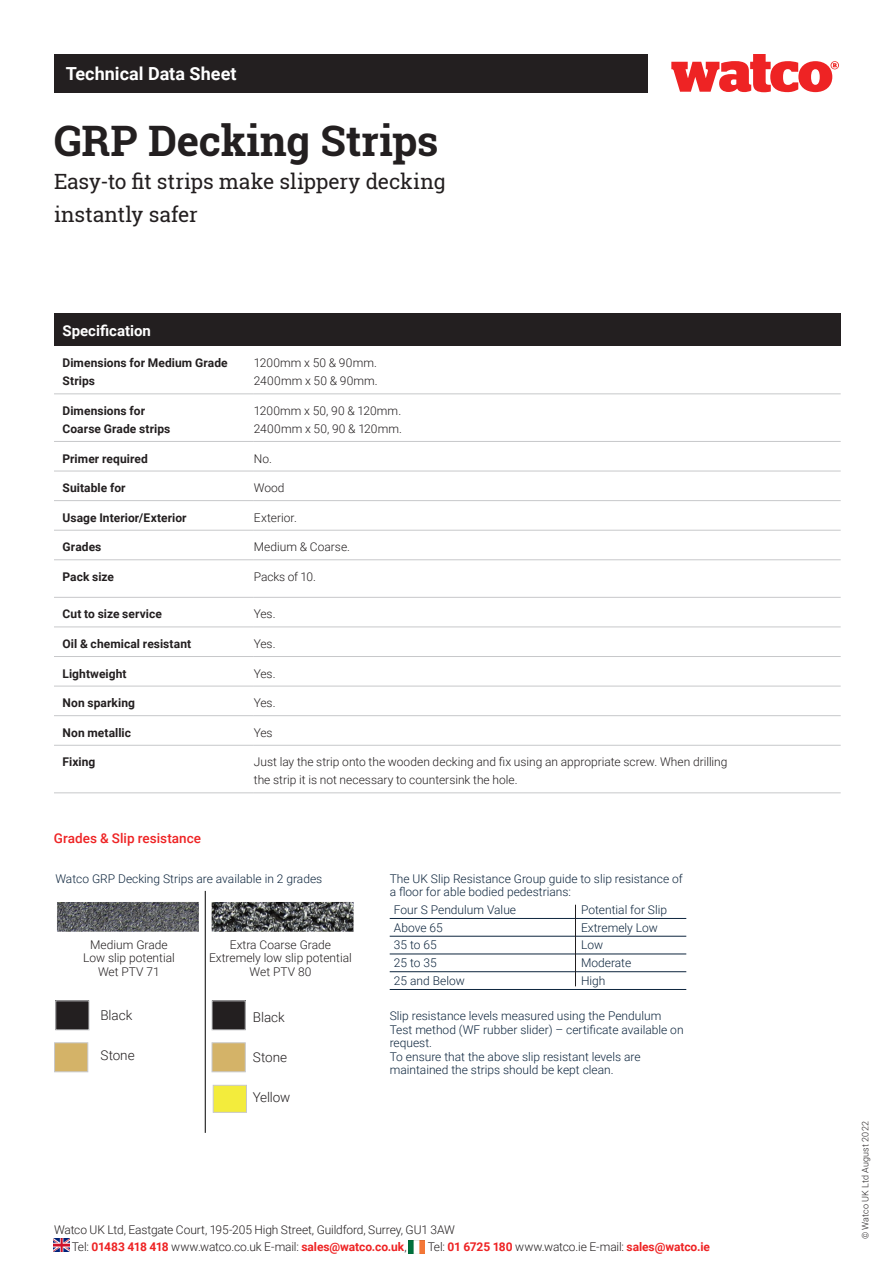
<style>
.page{position:relative;width:893px;height:1263px;background:#fff}
.page>*{position:absolute;margin:0;border:0;box-sizing:border-box;transform-origin:0 0}
.t1{font:700 42px "Roboto Slab";letter-spacing:-.005em;color:#231f20}
.t2{font:21px/33px "Roboto Slab";letter-spacing:-.005em;color:#231f20}
.t3{font:700 18px "Roboto";color:#fff}
.t4{font:700 15px "Roboto";color:#fff}
.t5{font:300 13.5px "Roboto";color:#231f20}
.t6{font:500 13.5px "Roboto";letter-spacing:.005em;color:#ee2324}
.t7{font:300 12px "Roboto";color:#231f20}
.t8{font:300 12px/13.5px "Roboto";color:#0d253d}
.t9{font:700 12px/18px "Roboto";letter-spacing:.005em;color:#231f20}
.t10{font:700 12px "Roboto";letter-spacing:-.005em;color:#ee2324}
.t11{font:300 9px "Roboto";letter-spacing:.02em;color:#231f20}
.s1{font-weight:300;color:#231f20}
.s2{font-weight:700;color:#ee2324}
</style>
<div class="page">
<div style="left:54px;top:54px;width:593px;height:38px;background:#231f20"></div>
<svg style="left:671px;top:54px;width:168px;height:38px"></svg>
<div style="left:54px;top:314px;width:787px;height:32px;background:#231f20"></div>
<hr style="left:54px;top:393px;width:200px;height:1px;background:#c7c8ca">
<hr style="left:254px;top:393px;width:587px;height:1px;background:#c7c8ca">
<hr style="left:54px;top:441px;width:200px;height:1px;background:#c7c8ca">
<hr style="left:254px;top:441px;width:587px;height:1px;background:#c7c8ca">
<hr style="left:54px;top:471px;width:200px;height:1px;background:#c7c8ca">
<hr style="left:254px;top:471px;width:587px;height:1px;background:#c7c8ca">
<hr style="left:54px;top:500px;width:200px;height:1px;background:#c7c8ca">
<hr style="left:254px;top:500px;width:587px;height:1px;background:#c7c8ca">
<hr style="left:54px;top:530px;width:200px;height:1px;background:#c7c8ca">
<hr style="left:254px;top:530px;width:587px;height:1px;background:#c7c8ca">
<hr style="left:54px;top:559px;width:200px;height:1px;background:#c7c8ca">
<hr style="left:254px;top:559px;width:587px;height:1px;background:#c7c8ca">
<hr style="left:54px;top:597px;width:200px;height:1px;background:#c7c8ca">
<hr style="left:254px;top:597px;width:587px;height:1px;background:#c7c8ca">
<hr style="left:54px;top:626px;width:200px;height:1px;background:#c7c8ca">
<hr style="left:254px;top:626px;width:587px;height:1px;background:#c7c8ca">
<hr style="left:54px;top:656px;width:200px;height:1px;background:#c7c8ca">
<hr style="left:254px;top:656px;width:587px;height:1px;background:#c7c8ca">
<hr style="left:54px;top:686px;width:200px;height:1px;background:#c7c8ca">
<hr style="left:254px;top:686px;width:587px;height:1px;background:#c7c8ca">
<hr style="left:54px;top:715px;width:200px;height:1px;background:#c7c8ca">
<hr style="left:254px;top:715px;width:587px;height:1px;background:#c7c8ca">
<hr style="left:54px;top:745px;width:200px;height:1px;background:#c7c8ca">
<hr style="left:254px;top:745px;width:587px;height:1px;background:#c7c8ca">
<hr style="left:54px;top:792px;width:200px;height:1px;background:#c7c8ca">
<hr style="left:254px;top:792px;width:587px;height:1px;background:#c7c8ca">
<img style="left:53px;top:1239px;width:16px;height:12px">
<img style="left:409px;top:1241px;width:16px;height:12px">
<hr style="left:390px;top:918px;width:296px;height:1px;background:#0d253d">
<hr style="left:390px;top:936px;width:296px;height:1px;background:#0d253d">
<hr style="left:390px;top:953px;width:296px;height:1px;background:#0d253d">
<hr style="left:390px;top:971px;width:296px;height:1px;background:#0d253d">
<hr style="left:390px;top:989px;width:296px;height:1px;background:#0d253d">
<hr style="left:575px;top:905px;width:1px;height:81px;background:#231f20">
<img style="left:212px;top:902px;width:142px;height:30px">
<img style="left:57px;top:902px;width:142px;height:30px">
<div style="left:56px;top:1001px;width:33px;height:29px;background:#231f20"></div>
<div style="left:55px;top:1000px;width:34px;height:30px;border:1px solid #c7c8ca"></div>
<div style="left:54px;top:1042px;width:34px;height:30px;background:#d4b368;border:1px solid #c7c8ca"></div>
<div style="left:212px;top:1042px;width:34px;height:30px;background:#d4b368;border:1px solid #c7c8ca"></div>
<div style="left:213px;top:1085px;width:34px;height:28px;background:#f3ec3c;border:1px solid #c7c8ca"></div>
<div style="left:212px;top:1001px;width:33px;height:29px;background:#231f20"></div>
<div style="left:212px;top:1000px;width:34px;height:30px;border:1px solid #c7c8ca"></div>
<hr style="left:205px;top:891px;width:1px;height:242px;background:#000">
<p class="t3" style="left:66px;top:61px;width:172px">Technical Data Sheet</p>
<p class="t1" style="left:54px;top:112px;width:386px">GRP Decking Strips</p>
<p class="t2" style="left:54px;top:165px;width:393px">Easy-to fit strips make slippery decking instantly safer</p>
<p class="t4" style="left:63px;top:320px;width:90px">Specification</p>
<p class="t9" style="left:63px;top:354px;width:167px">Dimensions for Medium Grade<br>Strips</p>
<p class="t7" style="left:254px;top:355px;width:125px">1200mm x 50 &amp; 90mm.</p>
<p class="t7" style="left:254px;top:373px;width:125px">2400mm x 50 &amp; 90mm.</p>
<p class="t9" style="left:63px;top:401px;width:84px">Dimensions for</p>
<p class="t9" style="left:63px;top:419px;width:109px">Coarse Grade strips</p>
<p class="t7" style="left:254px;top:402px;width:149px">1200mm x 50, 90 &amp; 120mm.</p>
<p class="t7" style="left:254px;top:420px;width:150px">2400mm x 50, 90 &amp; 120mm.</p>
<p class="t9" style="left:63px;top:449px;width:87px">Primer required</p>
<p class="t7" style="left:254px;top:450px;width:20px">No.</p>
<p class="t9" style="left:63px;top:478px;width:65px">Suitable for</p>
<p class="t7" style="left:254px;top:479px;width:32px">Wood</p>
<p class="t9" style="left:63px;top:508px;width:126px">Usage Interior/Exterior</p>
<p class="t7" style="left:254px;top:509px;width:45px">Exterior.</p>
<p class="t9" style="left:63px;top:538px;width:40px">Grades</p>
<p class="t7" style="left:254px;top:539px;width:98px">Medium &amp; Coarse.</p>
<p class="t9" style="left:63px;top:567px;width:53px">Pack size</p>
<p class="t7" style="left:254px;top:568px;width:64px">Packs of 10.</p>
<p class="t9" style="left:63px;top:605px;width:101px">Cut to size service</p>
<p class="t7" style="left:254px;top:606px;width:23px">Yes.</p>
<p class="t9" style="left:63px;top:634px;width:130px">Oil &amp; chemical resistant</p>
<p class="t7" style="left:254px;top:635px;width:23px">Yes.</p>
<p class="t9" style="left:63px;top:664px;width:66px">Lightweight</p>
<p class="t7" style="left:254px;top:665px;width:23px">Yes.</p>
<p class="t9" style="left:63px;top:693px;width:74px">Non sparking</p>
<p class="t7" style="left:254px;top:694px;width:23px">Yes.</p>
<p class="t9" style="left:63px;top:723px;width:70px">Non metallic</p>
<p class="t7" style="left:254px;top:724px;width:20px">Yes</p>
<p class="t9" style="left:63px;top:753px;width:34px">Fixing</p>
<p class="t7" style="left:254px;top:754px;width:475px">Just lay the strip onto the wooden decking and fix using an appropriate screw. When drilling</p>
<p class="t7" style="left:254px;top:772px;width:265px">the strip it is not necessary to countersink the hole.</p>
<p class="t6" style="left:54px;top:829px;width:149px">Grades &amp; Slip resistance</p>
<p class="t8" style="left:55px;top:871px;width:268px">Watco GRP Decking Strips are available in 2 grades</p>
<p class="t7" style="left:90px;top:936px;width:79px">Medium Grade</p>
<p class="t7" style="left:230px;top:936px;width:103px">Extra Coarse Grade</p>
<p class="t7" style="left:83px;top:949px;width:93px">Low slip potential</p>
<p class="t7" style="left:209px;top:949px;width:144px">Extremely low slip potential</p>
<p class="t7" style="left:98px;top:963px;width:63px">Wet PTV 71</p>
<p class="t7" style="left:250px;top:963px;width:63px">Wet PTV 80</p>
<p class="t5" style="left:100px;top:1006px;width:33px">Black</p>
<p class="t5" style="left:100px;top:1045px;width:36px">Stone</p>
<p class="t5" style="left:253px;top:1048px;width:36px">Stone</p>
<p class="t5" style="left:253px;top:1088px;width:39px">Yellow</p>
<p class="t5" style="left:253px;top:1008px;width:33px">Black</p>
<p class="t8" style="left:390px;top:871px;width:295px">The UK Slip Resistance Group guide to slip resistance of a floor for able bodied pedestrians:</p>
<p class="t8" style="left:394px;top:902px;width:124px">Four S Pendulum Value</p>
<p class="t8" style="left:581px;top:902px;width:88px">Potential for Slip</p>
<p class="t8" style="left:394px;top:920px;width:50px">Above 65</p>
<p class="t8" style="left:581px;top:920px;width:78px">Extremely Low</p>
<p class="t8" style="left:394px;top:938px;width:44px">35 to 65</p>
<p class="t8" style="left:581px;top:938px;width:24px">Low</p>
<p class="t8" style="left:394px;top:956px;width:44px">25 to 35</p>
<p class="t8" style="left:581px;top:956px;width:52px">Moderate</p>
<p class="t8" style="left:394px;top:973px;width:72px">25 and Below</p>
<p class="t8" style="left:581px;top:973px;width:26px">High</p>
<p class="t8" style="left:390px;top:1009px;width:295px">Slip resistance levels measured using the Pendulum Test method (WF rubber slider) – certificate available on request.<br>To ensure that the above slip resistant levels are maintained the strips should be kept clean.</p>
<p class="t7" style="left:54px;top:1221px;width:402px">Watco UK Ltd, Eastgate Court, 195-205 High Street, Guildford, Surrey, GU1 3AW</p>
<p class="t10" style="left:72px;top:1238px;width:336px"><span class="s1">Tel:</span> 01483 418 418 <span class="s1">www.watco.co.uk E-mail:</span> sales@watco.co.uk<span class="s1">,</span></p>
<p class="t7" style="left:428px;top:1238px;width:284px">Tel: <span class="s2">01 6725 180</span> www.watco.ie E-mail: <span class="s2">sales@watco.ie</span></p>
<p class="t11" style="left:859px;top:1239px;width:120px;rotate:-90deg">© Watco UK Ltd August 2022</p>
</div>
